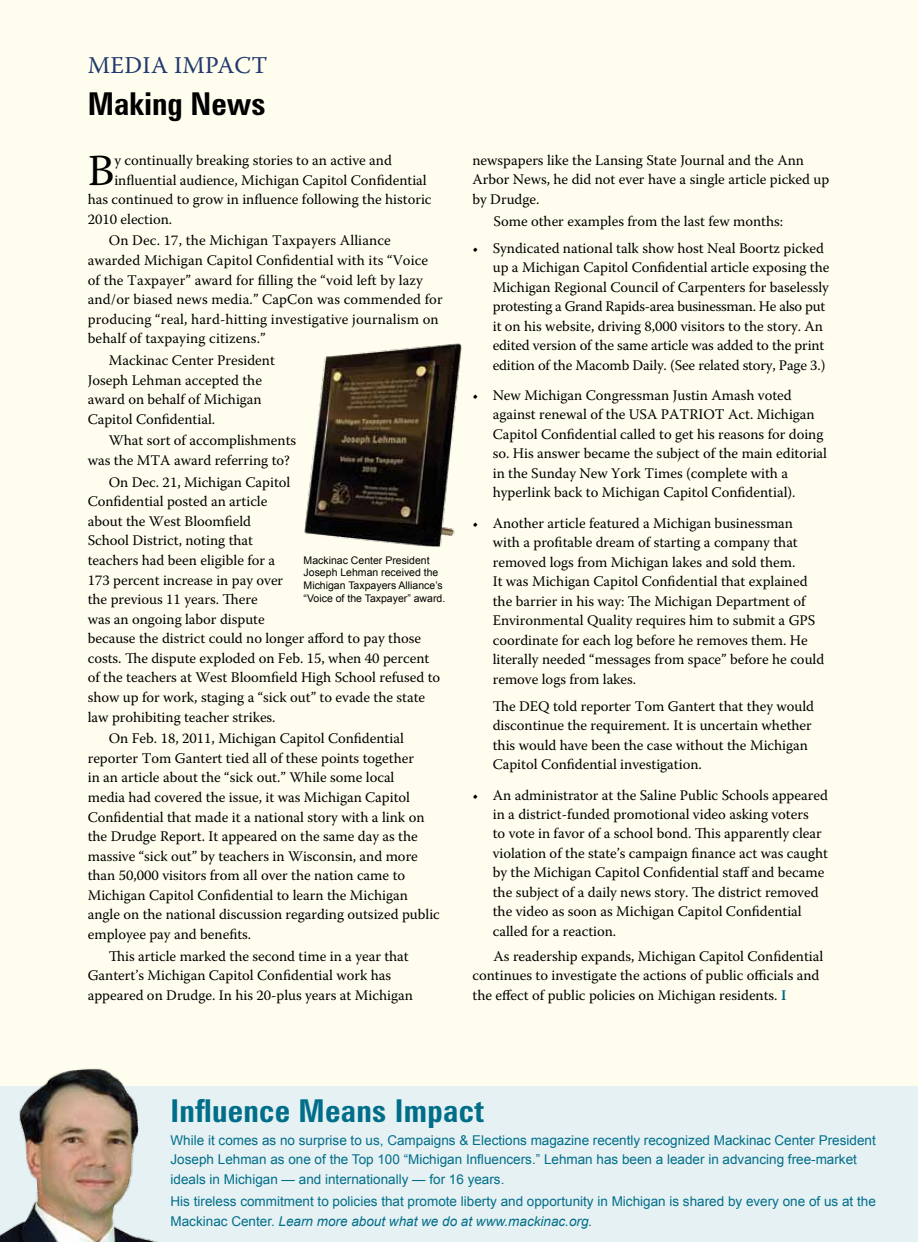
<style>
.page{position:relative;width:918px;height:1242px;background:#fffdee}
.page>*{position:absolute;margin:0;border:0;box-sizing:border-box;transform-origin:0 0}
.t1{font:44.25px "Warnock Pro";color:#000}
.t2{font:700 condensed 31.5px "Zurich BT";letter-spacing:.01em;color:#006e89}
.t3{font:700 condensed 31.5px "Zurich BT";color:#000}
.t4{font:24px "Warnock Pro";color:#21396e}
.t5{font:14.7px/19.5px "Warnock Pro";color:#000}
.t6{font:13.5px/19.5px "Arial";color:#006e89}
.t7{font:10.5px/12.6px "Arial";color:#000}
.s1{font-weight:600;color:#006580}
.s2{font-style:italic}
</style>
<div class="page">
<img style="left:304px;top:343px;width:158px;height:204px">
<div style="left:0;top:1086px;width:918px;height:156px;background:#e6f1f4"></div>
<img style="left:1px;top:1068px;width:157px;height:174px">
<h3 class="t4" style="left:88px;top:51px;width:38px">Media</h3>
<h3 class="t4" style="left:174px;top:51px;width:27px">Impact</h3>
<h2 class="t3" style="left:88px;top:85px;width:179px">Making News</h2>
<h1 class="t1" style="left:88px;top:143px;width:28px">B</h1>
<p class="t5" style="left:114px;top:150px;width:279px">y continually breaking stories to an active and</p>
<p class="t5" style="left:114px;top:170px;width:314px">influential audience, Michigan Capitol Confidential</p>
<p class="t5" style="left:88px;top:189px;width:345px">has continued to grow in influence following the historic</p>
<p class="t5" style="left:88px;top:209px;width:86px">2010 election.</p>
<p class="t5" style="left:88px;top:231px;width:356px;text-indent:21px">On Dec. 17, the Michigan Taxpayers Alliance awarded Michigan Capitol Confidential with its “Voice of the Taxpayer” award for filling the “void left by lazy and/or biased news media.” CapCon was commended for producing “real, hard-hitting investigative journalism on behalf of taxpaying citizens.”</p>
<p class="t5" style="left:88px;top:350px;width:189px;text-indent:21px">Mackinac Center President<br>Joseph Lehman accepted the award on behalf of Michigan<br>Capitol Confidential.</p>
<p class="t5" style="left:88px;top:431px;width:210px;text-indent:21px">What sort of accomplishments was the MTA award referring to?</p>
<p class="t5" style="left:88px;top:472px;width:354px;text-indent:21px">On Dec. 21, Michigan Capitol<br>Confidential posted an article<br>about the West Bloomfield<br>School District, noting that<br>teachers had been eligible for a<br>173 percent increase in pay over<br>the previous 11 years. There<br>was an ongoing labor dispute<br>because the district could no longer afford to pay those costs. The dispute exploded on Feb. 15, when 40 percent of the teachers at West Bloomfield High School refused to show up for work, staging a “sick out” to evade the state law prohibiting teacher strikes.</p>
<p class="t5" style="left:88px;top:728px;width:354px;text-indent:21px">On Feb. 18, 2011, Michigan Capitol Confidential reporter Tom Gantert tied all of these points together<br>in an article about the “sick out.” While some local<br>media had covered the issue, it was Michigan Capitol Confidential that made it a national story with a link on the Drudge Report. It appeared on the same day as the massive “sick out” by teachers in Wisconsin, and more than 50,000 visitors from all over the nation came to Michigan Capitol Confidential to learn the Michigan angle on the national discussion regarding outsized public employee pay and benefits.</p>
<p class="t5" style="left:88px;top:946px;width:327px;text-indent:21px">This article marked the second time in a year that<br>Gantert’s Michigan Capitol Confidential work has appeared on Drudge. In his 20-plus years at Michigan</p>
<p class="t7" style="left:304px;top:554px;width:143px">Mackinac Center President<br>Joseph Lehman received the<br>Michigan Taxpayers Alliance’s “Voice of the Taxpayer” award.</p>
<p class="t5" style="left:473px;top:150px;width:358px">newspapers like the Lansing State Journal and the Ann<br>Arbor News, he did not ever have a single article picked up by Drudge.</p>
<p class="t5" style="left:494px;top:211px;width:291px">Some other examples from the last few months:</p>
<p class="t5" style="left:493px;top:238px;width:338px;text-indent:-20px">• Syndicated national talk show host Neal Boortz picked up a Michigan Capitol Confidential article exposing the Michigan Regional Council of Carpenters for baselessly protesting a Grand Rapids-area businessman. He also put it on his website, driving 8,000 visitors to the story. An edited version of the same article was added to the print edition of the Macomb Daily. (See related story, Page 3.)</p>
<p class="t5" style="left:493px;top:385px;width:336px;text-indent:-20px">• New Michigan Congressman Justin Amash voted against renewal of the USA PATRIOT Act. Michigan Capitol Confidential called to get his reasons for doing so. His answer became the subject of the main editorial in the Sunday New York Times (complete with a hyperlink back to Michigan Capitol Confidential).</p>
<p class="t5" style="left:493px;top:513px;width:333px;text-indent:-20px">• Another article featured a Michigan businessman<br>with a profitable dream of starting a company that removed logs from Michigan lakes and sold them.<br>It was Michigan Capitol Confidential that explained the barrier in his way: The Michigan Department of Environmental Quality requires him to submit a GPS coordinate for each log before he removes them. He literally needed “messages from space” before he could remove logs from lakes.</p>
<p class="t5" style="left:493px;top:696px;width:323px">The DEQ told reporter Tom Gantert that they would discontinue the requirement. It is uncertain whether this would have been the case without the Michigan Capitol Confidential investigation.</p>
<p class="t5" style="left:493px;top:785px;width:337px;text-indent:-20px">• An administrator at the Saline Public Schools appeared in a district-funded promotional video asking voters<br>to vote in favor of a school bond. This apparently clear violation of the state’s campaign finance act was caught by the Michigan Capitol Confidential staff and became the subject of a daily news story. The district removed the video as soon as Michigan Capitol Confidential called for a reaction.</p>
<p class="t5" style="left:473px;top:946px;width:352px;text-indent:21px">As readership expands, Michigan Capitol Confidential continues to investigate the actions of public officials and the effect of public policies on Michigan residents. <span class="s1">I</span></p>
<h2 class="t2" style="left:171px;top:1091px;width:315px">Influence Means Impact</h2>
<p class="t6" style="left:171px;top:1130px;width:707px">While it comes as no surprise to us, Campaigns &amp; Elections magazine recently recognized Mackinac Center President<br>Joseph Lehman as one of the Top 100 “Michigan Influencers.” Lehman has been a leader in advancing free-market ideals in Michigan — and internationally — for 16 years.</p>
<p class="t6" style="left:171px;top:1192px;width:707px">His tireless commitment to policies that promote liberty and opportunity in Michigan is shared by every one of us at the<br>Mackinac Center. <span class="s2">Learn more about what we do at www.mackinac.org.</span></p>
</div>
